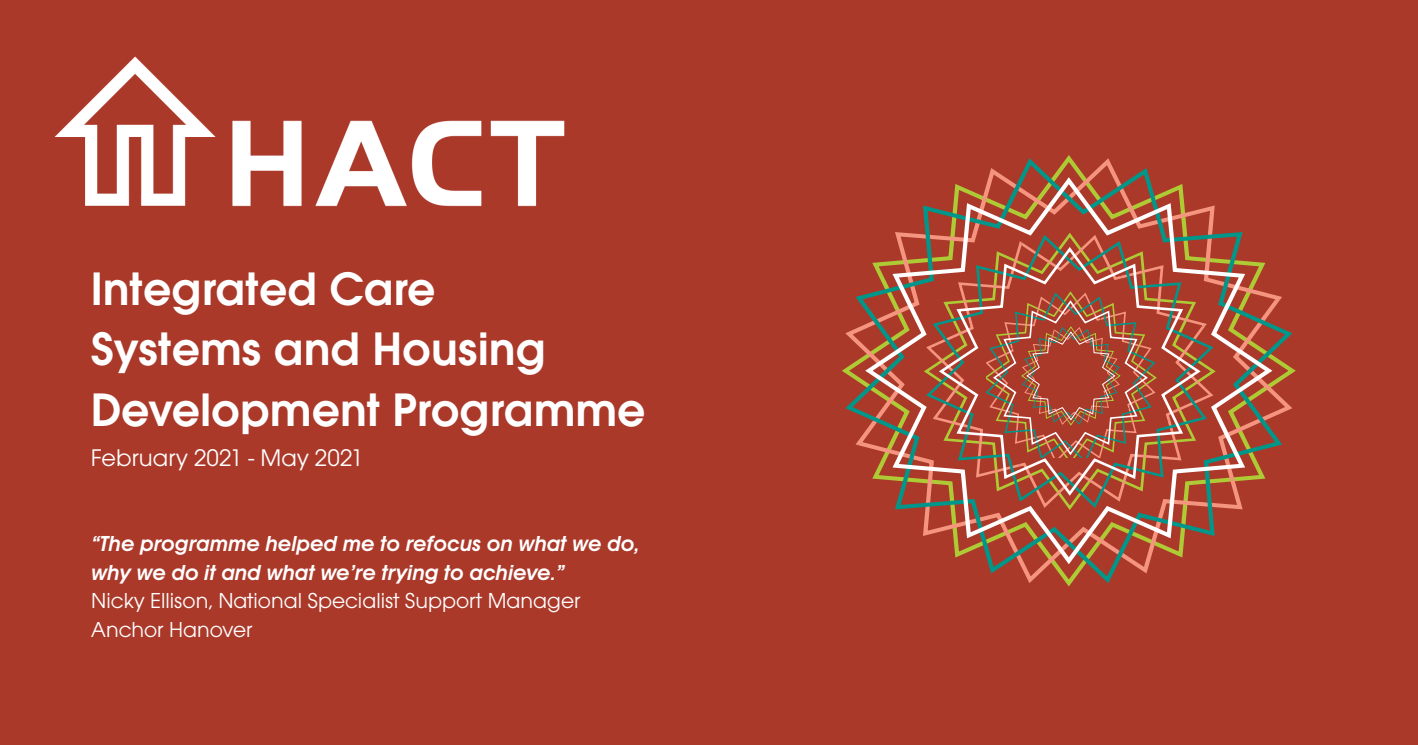
<style>
.page{position:relative;width:1418px;height:745px;background:#fff}
.page>*{position:absolute;margin:0;border:0;box-sizing:border-box;transform-origin:0 0}
.Leftside_header{font:600 48.75px/60px "Avant Garde ITC";color:#fff}
.HACT_chapter_headers{font:25px "Avant Garde ITC";color:#fff}
.HACT_chapter_headers-2{font:italic 600 22.5px/28.8px "Avant Garde ITC";color:#fff}
.HACT_chapter_headers-3{font:22.5px "Avant Garde ITC";color:#fff}
</style>
<div class="page">
<div style="left:0;top:0;width:1417px;height:744px;background:#aa392a"></div>
<img style="left:54px;top:56px;width:511px;height:151px">
<svg style="left:844px;top:158px;width:448px;height:421px"></svg>
<svg style="left:861px;top:175px;width:415px;height:392px"></svg>
<svg style="left:923px;top:232px;width:292px;height:275px"></svg>
<svg style="left:925px;top:234px;width:288px;height:271px"></svg>
<svg style="left:936px;top:245px;width:266px;height:252px"></svg>
<p class="Leftside_header" style="left:91px;top:259px;width:556px">Integrated Care<br>Systems and Housing<br>Development Programme</p>
<p class="HACT_chapter_headers" style="left:91px;top:442px;width:274px">February 2021 - May 2021</p>
<p class="HACT_chapter_headers-2" style="left:91px;top:528px;width:550px">“The programme helped me to refocus on what we do, why we do it and what we’re trying to achieve.”</p>
<p class="HACT_chapter_headers-3" style="left:91px;top:587px;width:491px">Nicky Ellison, National Specialist Support Manager</p>
<p class="HACT_chapter_headers-3" style="left:91px;top:616px;width:163px">Anchor Hanover</p>
</div>
